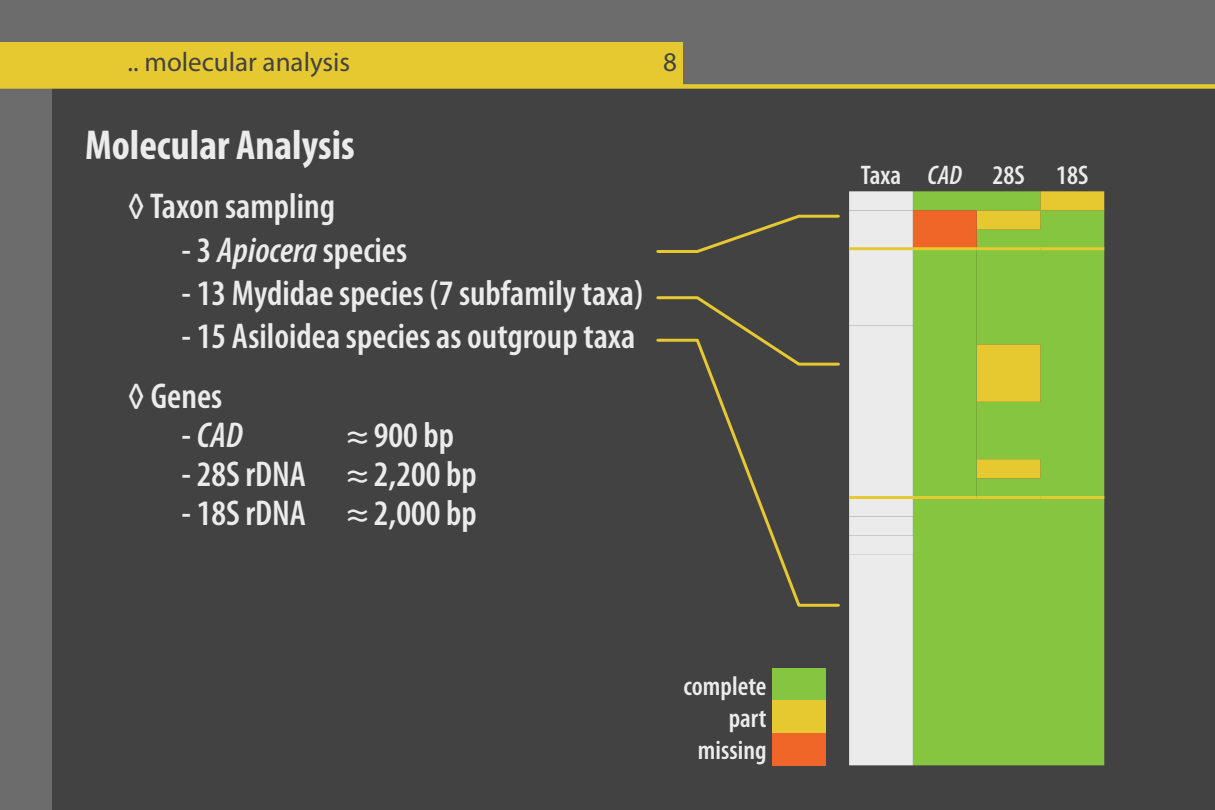
<style>
.page{position:relative;width:1215px;height:810px;background:#424242}
.page>*{position:absolute;margin:0;border:0;box-sizing:border-box;transform-origin:0 0}
.t1{font:700 condensed 42px "Myriad Pro";color:#ebebeb}
.t2{font:600 condensed 36px/60.2px "Myriad Pro";color:#ebebeb}
.t3{font:italic 600 condensed 36px "Myriad Pro";color:#ebebeb}
.t4{font:600 condensed 27px/32.2px "Myriad Pro";color:#ebebeb;text-align:right}
.t5{font:27px "Myriad Pro";color:#424242}
.s1{font-style:italic}
.s2{font-style:normal}
</style>
<div class="page">
<div style="left:0;top:0;width:51px;height:810px;background:#6c6c6c"></div>
<div style="left:0;top:0;width:1215px;height:85px;background:#6c6c6c"></div>
<div style="left:0;top:84px;width:1215px;height:5px;background:#e6c931"></div>
<div style="left:0;top:43px;width:682px;height:42px;background:#e6c931"></div>
<svg style="left:849px;top:191px;width:255px;height:574px;background:#a5cc6a"></svg>
<hr style="left:849px;top:247px;width:64px;height:3px;background:#e6c931">
<hr style="left:913px;top:247px;width:64px;height:3px;background:#e6c931">
<hr style="left:977px;top:247px;width:63px;height:3px;background:#e6c931">
<hr style="left:1040px;top:247px;width:64px;height:3px;background:#e6c931">
<hr style="left:849px;top:496px;width:64px;height:3px;background:#e6c931">
<hr style="left:913px;top:496px;width:64px;height:3px;background:#e6c931">
<hr style="left:977px;top:496px;width:63px;height:3px;background:#e6c931">
<hr style="left:1040px;top:496px;width:64px;height:3px;background:#e6c931">
<svg style="left:706px;top:367px;width:134px;height:240px"></svg>
<svg style="left:656px;top:296px;width:184px;height:71px"></svg>
<svg style="left:656px;top:214px;width:184px;height:39px"></svg>
<div style="left:772px;top:669px;width:54px;height:32px;background:#86c540"></div>
<div style="left:772px;top:701px;width:54px;height:32px;background:#e6c931"></div>
<div style="left:772px;top:733px;width:54px;height:32px;background:#f06628"></div>
<p class="t5" style="left:128px;top:46px;width:224px">.. molecular analysis</p>
<p class="t1" style="left:85px;top:119px;width:271px">Molecular Analysis</p>
<p class="t2" style="left:128px;top:176px;width:209px">◊ Taxon sampling</p>
<p class="t2" style="left:182px;top:219px;width:227px">- 3 <span class="s1">Apiocera</span> species</p>
<p class="t2" style="left:182px;top:262px;width:463px">- 13 Mydidae species (7 subfamily taxa)</p>
<p class="t2" style="left:128px;top:305px;width:509px;text-indent:54px">- 15 Asiloidea species as outgroup taxa ◊ Genes</p>
<p class="t3" style="left:181px;top:413px;width:63px"><span class="s2">-</span> CAD</p>
<p class="t2" style="left:347px;top:405px;width:109px">≈ 900 bp</p>
<p class="t2" style="left:181px;top:444px;width:297px">- 28S rDNA ≈ 2,200 bp</p>
<p class="t2" style="left:181px;top:483px;width:297px">- 18S rDNA ≈ 2,000 bp</p>
<p class="t4" style="left:683px;top:669px;width:84px">complete part missing</p>
<p class="t4" style="left:861px;top:158px;width:229px">Taxa <span class="s1">CAD</span> 28S 18S</p>
</div>
